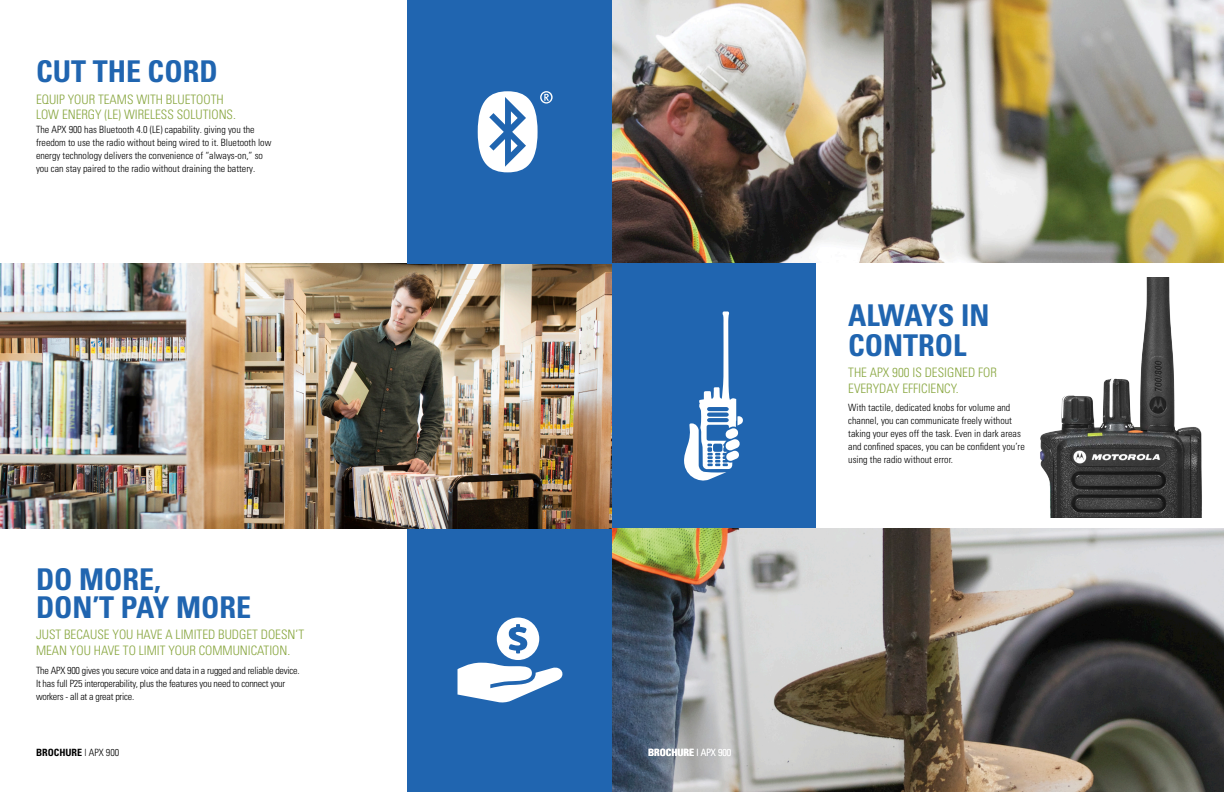
<style>
.page{position:relative;width:1224px;height:792px;background:#fff}
.page>*{position:absolute;margin:0;border:0;box-sizing:border-box;transform-origin:0 0}
.t1{font:700 condensed 30px/28px "Univers";color:#2065b0}
.t2{font:300 condensed 13px/15.5px "Univers";color:#88a63f}
.t3{font:300 condensed 10px/13px "Univers";color:#000}
.t4{font:300 condensed 10px/13px "Univers";letter-spacing:-.02em;color:#000}
.t5{font:700 condensed 10px "Univers";color:#fff}
.t6{font:700 condensed 10px "Univers";color:#000}
.s1{font-weight:300}
</style>
<div class="page">
<img style="left:612px;top:0;width:612px;height:792px">
<div style="left:761px;top:264px;width:463px;height:264px;background:#fff"></div>
<div style="left:408px;top:528px;width:204px;height:264px;background:#2065b0"></div>
<img style="left:0;top:264px;width:612px;height:264px">
<div style="left:612px;top:264px;width:203px;height:264px;background:#2065b0"></div>
<div style="left:408px;top:0;width:204px;height:264px;background:#2065b0"></div>
<svg style="left:684px;top:311px;width:59px;height:170px"></svg>
<svg style="left:458px;top:618px;width:105px;height:85px"></svg>
<svg style="left:478px;top:91px;width:75px;height:81px"></svg>
<img style="left:1040px;top:277px;width:162px;height:241px">
<p class="t1" style="left:36px;top:57px;width:183px">CUT THE CORD</p>
<p class="t2" style="left:36px;top:91px;width:202px">EQUIP YOUR TEAMS WITH BLUETOOTH<br>LOW ENERGY (LE) WIRELESS SOLUTIONS.</p>
<p class="t3" style="left:36px;top:123px;width:237px">The APX 900 has Bluetooth 4.0 (LE) capability. giving you the freedom to use the radio without being wired to it. Bluetooth low energy technology delivers the convenience of “always-on,” so you can stay paired to the radio without draining the battery.</p>
<p class="t1" style="left:36px;top:565px;width:217px">DO MORE,<br>DON’T PAY MORE</p>
<p class="t2" style="left:36px;top:627px;width:270px">JUST BECAUSE YOU HAVE A LIMITED BUDGET DOESN’T<br>MEAN YOU HAVE TO LIMIT YOUR COMMUNICATION.</p>
<p class="t4" style="left:36px;top:663px;width:265px">The APX 900 gives you secure voice and data in a rugged and reliable device.<br>It has full P25 interoperability, plus the features you need to connect your workers - all at a great price.</p>
<p class="t6" style="left:36px;top:746px;width:85px">BROCHURE <span class="s1">| APX 900</span></p>
<p class="t5" style="left:648px;top:746px;width:85px">BROCHURE <span class="s1">| APX 900</span></p>
<p class="t1" style="left:848px;top:300px;width:143px;line-height:30px">ALWAYS IN<br>CONTROL</p>
<p class="t2" style="left:848px;top:365px;width:150px">THE APX 900 IS DESIGNED FOR<br>EVERYDAY EFFICIENCY.</p>
<p class="t3" style="left:848px;top:401px;width:178px">With tactile, dedicated knobs for volume and channel, you can communicate freely without taking your eyes off the task. Even in dark areas and confined spaces, you can be confident you’re using the radio without error.</p>
</div>
